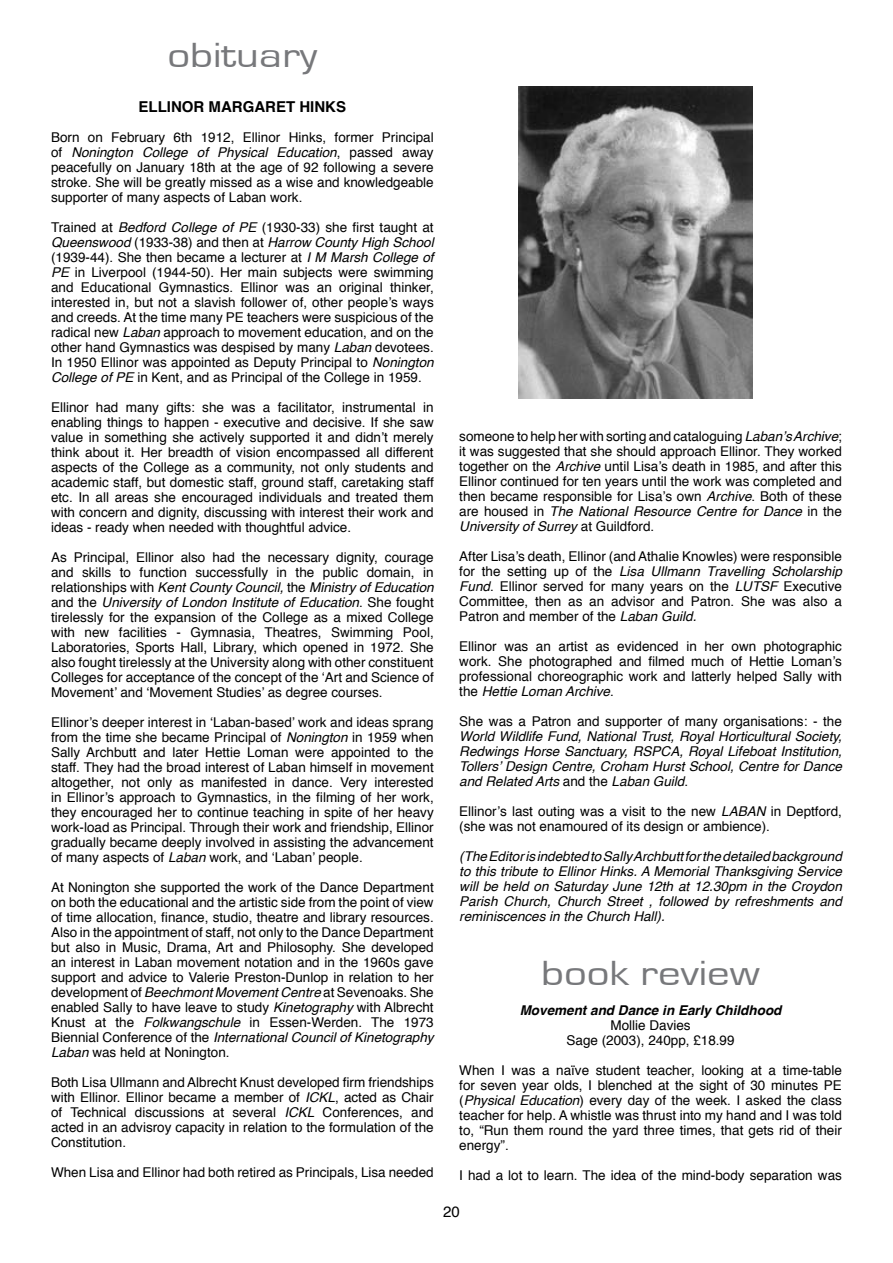
<style>
.page{position:relative;width:893px;height:1263px;background:#fff}
.page>*{position:absolute;margin:0;border:0;box-sizing:border-box;transform-origin:0 0}
.t1{font:36px "Eurostile";color:#77787b;scale:1.25 1}
.t2{font:700 15px "Helvetica";color:#000}
.t3{font:15px "Helvetica";color:#000}
.t4{font:13.5px/15px "Helvetica";color:#000;text-align:justify}
.t5{font:italic 13.5px/15px "Helvetica";color:#000;text-align:justify}
.t6{font:italic 700 13.5px "Helvetica";color:#000}
.s1{font-style:italic}
.s2{font-style:normal}
</style>
<div class="page">
<img style="left:519px;top:87px;width:234px;height:312px">
<h1 class="t1" style="left:167px;top:35px;width:122px">obituary</h1>
<p class="t2" style="left:139px;top:94px;width:209px">ELLINOR MARGARET HINKS</p>
<p class="t4" style="left:51px;top:130px;width:384px">Born on February 6th 1912, Ellinor Hinks, former Principal of <span class="s1">Nonington College of Physical Education</span>, passed away peacefully on January 18th at the age of 92 following a severe stroke. She will be greatly missed as a wise and knowledgeable supporter of many aspects of Laban work.</p>
<p class="t4" style="left:51px;top:220px;width:384px">Trained at <span class="s1">Bedford College of PE</span> (1930-33) she first taught at <span class="s1">Queenswood</span> (1933-38) and then at <span class="s1">Harrow County High School </span>(1939-44). She then became a lecturer at <span class="s1">I M Marsh College of PE</span> in Liverpool (1944-50). Her main subjects were swimming and Educational Gymnastics. Ellinor was an original thinker, interested in, but not a slavish follower of, other people’s ways and creeds. At the time many PE teachers were suspicious of the radical new <span class="s1">Laban</span> approach to movement education, and on the other hand Gymnastics was despised by many <span class="s1">Laban</span> devotees.<br>In 1950 Ellinor was appointed as Deputy Principal to <span class="s1">Nonington College of PE</span> in Kent, and as Principal of the College in 1959.</p>
<p class="t4" style="left:51px;top:400px;width:384px">Ellinor had many gifts: she was a facilitator, instrumental in enabling things to happen - executive and decisive. If she saw value in something she actively supported it and didn’t merely think about it. Her breadth of vision encompassed all different aspects of the College as a community, not only students and academic staff, but domestic staff, ground staff, caretaking staff etc. In all areas she encouraged individuals and treated them with concern and dignity, discussing with interest their work and ideas - ready when needed with thoughtful advice.</p>
<p class="t4" style="left:51px;top:550px;width:384px">As Principal, Ellinor also had the necessary dignity, courage and skills to function successfully in the public domain, in relationships with <span class="s1">Kent County Council,</span> the <span class="s1">Ministry of Education </span>and the <span class="s1">University of London Institute of Education</span>. She fought tirelessly for the expansion of the College as a mixed College with new facilities - Gymnasia, Theatres, Swimming Pool, Laboratories, Sports Hall, Library, which opened in 1972. She also fought tirelessly at the University along with other constituent Colleges for acceptance of the concept of the ‘Art and Science of Movement’ and ‘Movement Studies’ as degree courses.</p>
<p class="t4" style="left:51px;top:715px;width:384px">Ellinor’s deeper interest in ‘Laban-based’ work and ideas sprang from the time she became Principal of <span class="s1">Nonington</span> in 1959 when Sally Archbutt and later Hettie Loman were appointed to the staff. They had the broad interest of Laban himself in movement altogether, not only as manifested in dance. Very interested in Ellinor’s approach to Gymnastics, in the filming of her work, they encouraged her to continue teaching in spite of her heavy work-load as Principal. Through their work and friendship, Ellinor gradually became deeply involved in assisting the advancement of many aspects of <span class="s1">Laban</span> work, and ‘Laban’ people.</p>
<p class="t4" style="left:51px;top:880px;width:384px">At Nonington she supported the work of the Dance Department on both the educational and the artistic side from the point of view of time allocation, finance, studio, theatre and library resources.<br>Also in the appointment of staff, not only to the Dance Department but also in Music, Drama, Art and Philosophy. She developed an interest in Laban movement notation and in the 1960s gave support and advice to Valerie Preston-Dunlop in relation to her development of <span class="s1">Beechmont Movement Centre</span> at Sevenoaks. She enabled Sally to have leave to study <span class="s1">Kinetography</span> with Albrecht Knust at the <span class="s1">Folkwangschule</span> in Essen-Werden. The 1973<br>Biennial Conference of the <span class="s1">International Council of Kinetography Laban</span> was held at Nonington.</p>
<p class="t4" style="left:51px;top:1075px;width:384px">Both Lisa Ullmann and Albrecht Knust developed firm friendships with Ellinor. Ellinor became a member of <span class="s1">ICKL</span>, acted as Chair of Technical discussions at several <span class="s1">ICKL</span> Conferences, and acted in an advisroy capacity in relation to the formulation of the Constitution.</p>
<p class="t4" style="left:51px;top:1165px;width:384px">When Lisa and Ellinor had both retired as Principals, Lisa needed</p>
<p class="t4" style="left:459px;top:429px;width:384px">someone to help her with sorting and cataloguing <span class="s1">Laban’s Archive</span>; it was suggested that she should approach Ellinor. They worked together on the <span class="s1">Archive</span> until Lisa’s death in 1985, and after this Ellinor continued for ten years until the work was completed and then became responsible for Lisa’s own <span class="s1">Archive</span>. Both of these are housed in <span class="s1">The National Resource Centre for Dance</span> in the <span class="s1">University of Surrey</span> at Guildford.</p>
<p class="t4" style="left:459px;top:549px;width:384px">After Lisa’s death, Ellinor (and Athalie Knowles) were responsible for the setting up of the <span class="s1">Lisa Ullmann Travelling Scholarship Fund</span>. Ellinor served for many years on the <span class="s1">LUTSF</span> Executive Committee, then as an advisor and Patron. She was also a Patron and member of the <span class="s1">Laban Guild.</span></p>
<p class="t4" style="left:459px;top:639px;width:384px">Ellinor was an artist as evidenced in her own photographic work. She photographed and filmed much of Hettie Loman’s professional choreographic work and latterly helped Sally with the <span class="s1">Hettie Loman Archive</span>.</p>
<p class="t4" style="left:459px;top:714px;width:384px">She was a Patron and supporter of many organisations: - the</p>
<p class="t5" style="left:459px;top:729px;width:384px">World Wildlife Fund, National Trust, Royal Horticultural Society, Redwings Horse Sanctuary, RSPCA, Royal Lifeboat Institution, Tollers’ Design Centre, Croham Hurst School, Centre for Dance and Related Arts <span class="s2">and the</span> Laban Guild<span class="s2">.</span></p>
<p class="t4" style="left:459px;top:804px;width:384px">Ellinor’s last outing was a visit to the new <span class="s1">LABAN</span> in Deptford, (she was not enamoured of its design or ambience).</p>
<p class="t5" style="left:459px;top:849px;width:384px">(The Editor is indebted to Sally Archbutt for the detailed background to this tribute to Ellinor Hinks. A Memorial Thanksgiving Service will be held on Saturday June 12th at 12.30pm in the Croydon Parish Church, Church Street , followed by refreshments and reminiscences in the Church Hall).</p>
<h1 class="t1" style="left:541px;top:954px;width:177px">book review</h1>
<p class="t6" style="left:520px;top:999px;width:263px">Movement and Dance in Early Childhood</p>
<p class="t4" style="left:566px;top:1018px;width:170px;text-align:center">Mollie Davies<br>Sage (2003), 240pp, £18.99</p>
<p class="t4" style="left:459px;top:1063px;width:384px">When I was a naïve student teacher, looking at a time-table for seven year olds, I blenched at the sight of 30 minutes PE (<span class="s1">Physical Education</span>) every day of the week. I asked the class teacher for help. A whistle was thrust into my hand and I was told to, “Run them round the yard three times, that gets rid of their energy”.</p>
<p class="t4" style="left:459px;top:1168px;width:384px">I had a lot to learn. The idea of the mind-body separation was</p>
<p class="t3" style="left:443px;top:1200px;width:18px">20</p>
</div>
